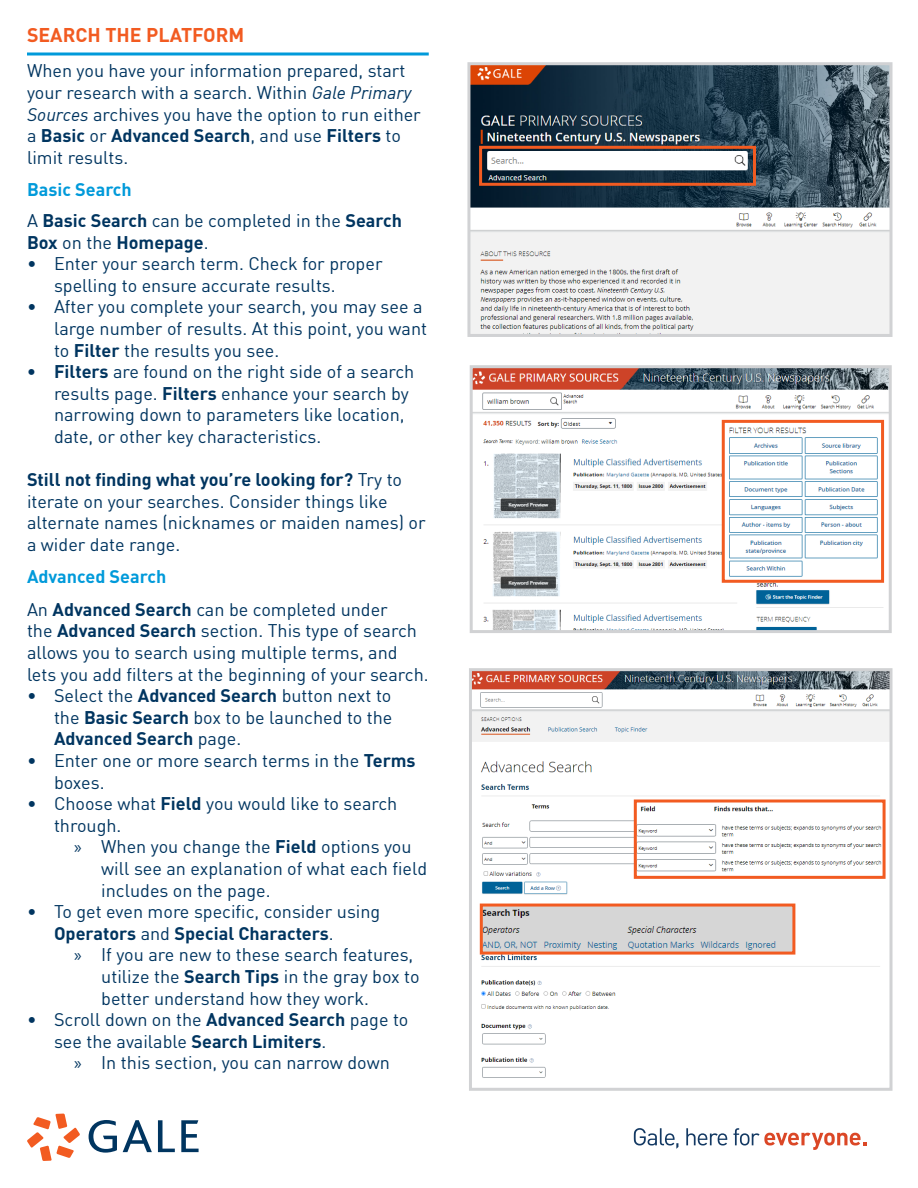
<style>
.page{position:relative;width:918px;height:1188px;background:#fff}
.page>*{position:absolute;margin:0;border:0;box-sizing:border-box;transform-origin:0 0}
.t1{font:700 19.5px "DIN";color:#f25b21}
.t2{font:18px/21.6px "DIN";color:#003560}
.t3{font:700 18px/21.6px "DIN";color:#003560}
.t4{font:700 18px "DIN";color:#009ada}
.s1{font-style:italic}
.s2{font-weight:700}
.s3{font-weight:400}
.s4{font-family:"Myriad Pro"}
</style>
<div class="page">
<svg style="left:27px;top:1114px;width:53px;height:47px"></svg>
<svg style="left:89px;top:1120px;width:28px;height:33px"></svg>
<svg style="left:123px;top:1120px;width:29px;height:32px"></svg>
<svg style="left:158px;top:1120px;width:17px;height:32px"></svg>
<svg style="left:181px;top:1120px;width:18px;height:32px"></svg>
<svg style="left:634px;top:1128px;width:44px;height:21px"></svg>
<svg style="left:686px;top:1128px;width:41px;height:17px"></svg>
<svg style="left:733px;top:1128px;width:134px;height:22px"></svg>
<img style="left:471px;top:66px;width:417px;height:267px">
<div style="left:467px;top:62px;width:425px;height:275px;border:3px solid #d1d2d4"></div>
<img style="left:474px;top:369px;width:414px;height:260px">
<div style="left:470px;top:365px;width:422px;height:268px;border:3px solid #d1d2d4"></div>
<img style="left:726px;top:424px;width:154px;height:155px">
<div style="left:722px;top:420px;width:162px;height:163px;border:3px solid #f25b21"></div>
<img style="left:483px;top:150px;width:269px;height:32px">
<div style="left:479px;top:146px;width:277px;height:40px;border:3px solid #f25b21"></div>
<svg style="left:27px;top:52px;width:402px;height:4px"></svg>
<img style="left:473px;top:672px;width:415px;height:406px">
<div style="left:469px;top:668px;width:423px;height:423px;border:3px solid #d1d2d4"></div>
<img style="left:484px;top:908px;width:307px;height:43px">
<div style="left:480px;top:904px;width:315px;height:51px;border:3px solid #f25b21"></div>
<img style="left:638px;top:804px;width:244px;height:71px">
<div style="left:634px;top:800px;width:252px;height:79px;border:3px solid #f25b21"></div>
<p class="t1" style="left:27px;top:22px;width:219px">SEARCH THE PLATFORM</p>
<p class="t2" style="left:27px;top:60px;width:395px">When you have your information prepared, start your research with a search. Within <span class="s1">Gale Primary Sources</span> archives you have the option to run either a <span class="s2">Basic</span> or <span class="s2">Advanced Search</span>, and use <span class="s2">Filters</span> to limit results.</p>
<p class="t4" style="left:27px;top:178px;width:106px">Basic Search</p>
<p class="t3" style="left:27px;top:209px;width:377px"><span class="s3">A</span> Basic Search <span class="s3">can be completed in the</span> Search<br>Box <span class="s3">on the</span> Homepage<span class="s3">.</span></p>
<p class="t2" style="left:54px;top:253px;width:330px;text-indent:-27px">• Enter your search term. Check for proper spelling to ensure accurate results.</p>
<p class="t2" style="left:54px;top:296px;width:375px;text-indent:-27px">• After you complete your search, you may see a large number of results. At this point, you want to <span class="s2">Filter</span> the results you see.</p>
<p class="t2" style="left:54px;top:361px;width:362px;text-indent:-27px"><span class="s2">• Filters</span> are found on the right side of a search results page. <span class="s2">Filters</span> enhance your search by narrowing down to parameters like location, date, or other key characteristics.</p>
<p class="t2" style="left:27px;top:469px;width:400px"><span class="s2">Still not finding what you’re looking for?</span> Try to iterate on your searches. Consider things like alternate names (nicknames or maiden names) or a wider date range.</p>
<p class="t4" style="left:27px;top:565px;width:141px">Advanced Search</p>
<p class="t2" style="left:27px;top:598px;width:403px">An <span class="s2">Advanced Search</span> can be completed under<br>the <span class="s2">Advanced Search</span> section. This type of search allows you to search using multiple terms, and lets you add filters at the beginning of your search.</p>
<p class="t2" style="left:54px;top:685px;width:340px;text-align:justify;text-indent:-27px">• Select the <span class="s2">Advanced Search</span> button next to the <span class="s2">Basic Search</span> box to be launched to the <span class="s2">Advanced Search</span> page.</p>
<p class="t2" style="left:54px;top:749px;width:363px;text-indent:-27px">• Enter one or more search terms in the <span class="s2">Terms </span>boxes.</p>
<p class="t2" style="left:54px;top:793px;width:345px;text-indent:-27px">• Choose what <span class="s2">Field</span> you would like to search through.</p>
<p class="t2" style="left:101px;top:836px;width:328px;text-indent:-27px"><span class="s4">»</span> When you change the <span class="s2">Field</span> options you will see an explanation of what each field includes on the page.</p>
<p class="t2" style="left:54px;top:901px;width:328px;text-indent:-27px">• To get even more specific, consider using<br><span class="s2">Operators</span> and <span class="s2">Special Characters</span>.</p>
<p class="t2" style="left:101px;top:944px;width:320px;text-indent:-27px"><span class="s4">»</span> If you are new to these search features, utilize the <span class="s2">Search Tips</span> in the gray box to better understand how they work.</p>
<p class="t2" style="left:54px;top:1009px;width:356px;text-indent:-27px">• Scroll down on the <span class="s2">Advanced Search</span> page to see the available <span class="s2">Search Limiters</span>.</p>
<p class="t2" style="left:74px;top:1052px;width:317px"><span class="s4">»</span> In this section, you can narrow down</p>
</div>
